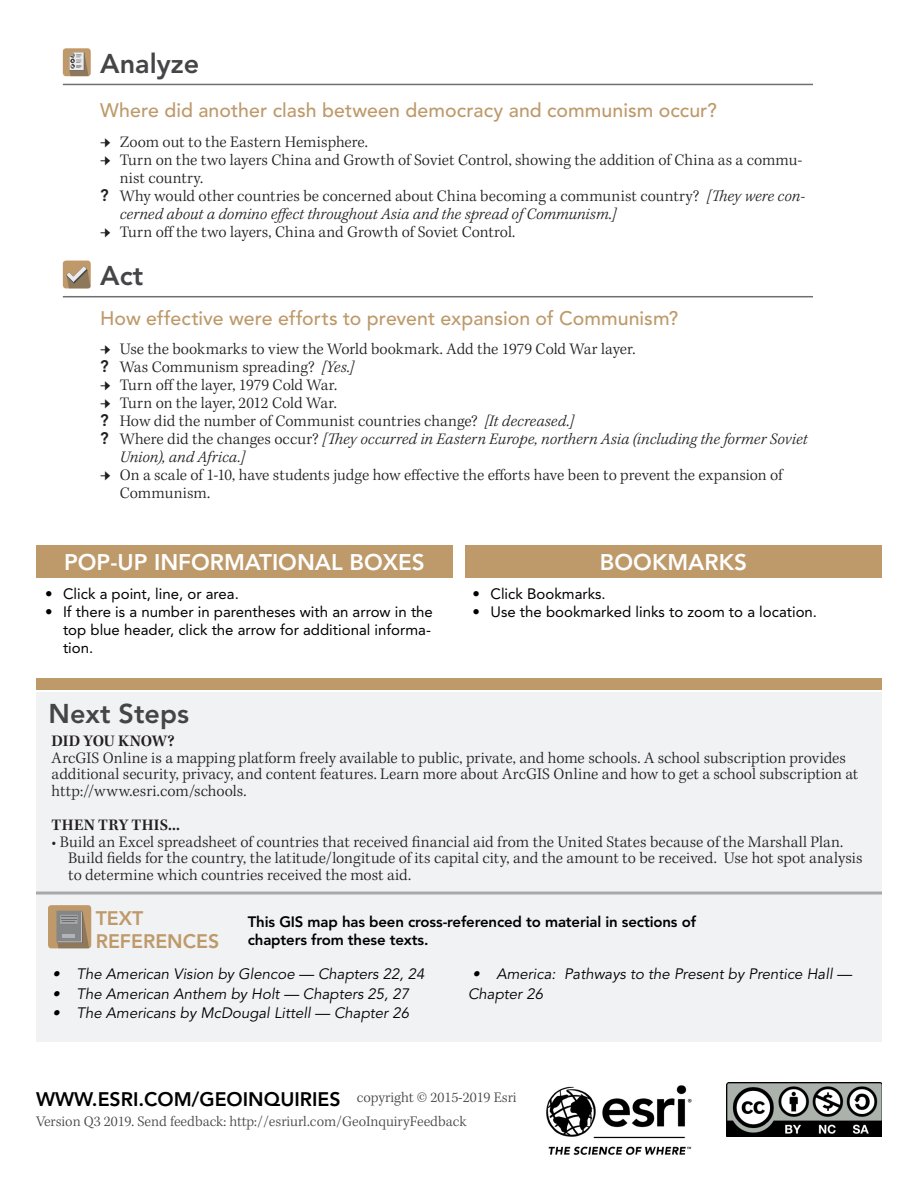
<style>
.page{position:relative;width:918px;height:1188px;background:#fff}
.page>*{position:absolute;margin:0;border:0;box-sizing:border-box;transform-origin:0 0}
.Content_Head{font:800 27px "Avenir LT Std";color:#454548}
.Next_Steps{font:800 27px "Avenir LT Std";color:#454548}
.t1{font:800 22.5px "Avenir LT Std";color:#fff}
.Content_Subhead{font:500 19.5px "Avenir LT Std";letter-spacing:.005em;color:#be996a}
.t2{font:800 19.5px "Avenir LT Std";color:#000}
.t3{font:800 19.5px/23.4px "Avenir LT Std";color:#be996a}
.Kepler_bullet_pp{font:300 16.5px/16.5px "Kepler Std";color:#231f20}
.t4{font:italic 300 16.5px/18px "Kepler Std";letter-spacing:.005em;color:#231f20}
.Kepler_bullet_pp-2{font:600 16.5px "Kepler Std";letter-spacing:.015em;color:#231f20}
.Kepler_bullet_pp-3{font:600 16.5px "Kepler Std";letter-spacing:-.015em;color:#231f20}
.t5{font:15px/18px "Avenir LT Std";color:#000}
.t6{font:italic 15px/19.5px "Avenir LT Std";color:#000}
.Content_Head-2{font:300 15px "Kepler Std";color:#454548}
.Content_Head-3{font:800 15px/18px "Avenir LT Std";letter-spacing:-.01em;color:#000}
.s1{font-family:"Avenir LT Std";font-weight:800;font-style:normal}
.s2{font-style:normal}
.s3{font-family:"Avenir LT Std";font-weight:800}
.s4{font-style:italic}
</style>
<div class="page">
<hr style="left:63px;top:84px;width:750px;height:1px;background:#6d6f70">
<hr style="left:63px;top:296px;width:750px;height:1px;background:#6d6f70">
<div style="left:36px;top:692px;width:846px;height:350px;background:#f1f2f3"></div>
<div style="left:36px;top:678px;width:846px;height:12px;background:#be996a"></div>
<img style="left:546px;top:1085px;width:146px;height:70px">
<img style="left:726px;top:1082px;width:156px;height:55px">
<div style="left:465px;top:545px;width:417px;height:32px;background:#be996a"></div>
<div style="left:36px;top:545px;width:417px;height:32px;background:#be996a"></div>
<div style="left:48px;top:905px;width:43px;height:43px;background:#bf9969;border-radius:3px"></div>
<svg style="left:56px;top:911px;width:33px;height:37px"></svg>
<hr style="left:36px;top:892px;width:846px;height:3px;background:#a8a9ad">
<div style="left:63px;top:48px;width:28px;height:28px;background:#bf9969;border-radius:3px"></div>
<div style="left:63px;top:261px;width:28px;height:27px;background:#bf9969;border-radius:3px"></div>
<svg style="left:69px;top:52px;width:20px;height:24px"></svg>
<svg style="left:66px;top:266px;width:25px;height:22px"></svg>
<p class="Content_Head" style="left:100px;top:48px;width:101px">Analyze</p>
<p class="Content_Subhead" style="left:100px;top:99px;width:618px">Where did another clash between democracy and communism occur?</p>
<p class="Kepler_bullet_pp" style="left:120px;top:134px;width:250px">Zoom out to the Eastern Hemisphere.</p>
<p class="Kepler_bullet_pp" style="left:120px;top:151px;width:684px;line-height:18px">Turn on the two layers China and Growth of Soviet Control, showing the addition of China as a commu&shy;nist country.</p>
<p class="t4" style="left:120px;top:187px;width:687px;text-indent:-20px"><span class="s1">?</span> <span class="s2">Why would other countries be concerned about China becoming a communist country?</span> [They were con&shy;cerned about a domino effect throughout Asia and the spread of Communism.]</p>
<p class="Kepler_bullet_pp" style="left:120px;top:224px;width:397px">Turn off the two layers, China and Growth of Soviet Control.</p>
<p class="Content_Head" style="left:100px;top:260px;width:45px">Act</p>
<p class="Content_Subhead" style="left:100px;top:307px;width:580px">How effective were efforts to prevent expansion of Communism?</p>
<p class="Kepler_bullet_pp" style="left:120px;top:341px;width:517px">Use the bookmarks to view the World bookmark. Add the 1979 Cold War layer.</p>
<p class="Kepler_bullet_pp" style="left:100px;top:359px;width:256px"><span class="s3">?</span> Was Communism spreading? <span class="s4">[Yes.]</span></p>
<p class="Kepler_bullet_pp" style="left:120px;top:377px;width:219px">Turn off the layer, 1979 Cold War.</p>
<p class="Kepler_bullet_pp" style="left:120px;top:395px;width:219px">Turn on the layer, 2012 Cold War.</p>
<p class="Kepler_bullet_pp" style="left:100px;top:413px;width:475px"><span class="s3">?</span> How did the number of Communist countries change? <span class="s4">[It decreased.]</span></p>
<p class="t4" style="left:120px;top:430px;width:689px;text-indent:-20px"><span class="s1">?</span> <span class="s2">Where did the changes occur?</span> [They occurred in Eastern Europe, northern Asia (including the former Soviet<br>Union), and Africa.]</p>
<p class="Kepler_bullet_pp" style="left:120px;top:466px;width:664px;line-height:18px">On a scale of 1-10, have students judge how effective the efforts have been to prevent the expansion of<br>Communism.</p>
<p class="t1" style="left:64px;top:549px;width:362px">POP-UP INFORMATIONAL BOXES</p>
<p class="t1" style="left:600px;top:549px;width:149px">BOOKMARKS</p>
<p class="t5" style="left:45px;top:585px;width:195px">• Click a point, line, or area.</p>
<p class="t5" style="left:63px;top:603px;width:371px;text-indent:-18px">• If there is a number in parentheses with an arrow in the top blue header, click the arrow for additional informa&shy;tion.</p>
<p class="t5" style="left:472px;top:585px;width:135px">• Click Bookmarks.</p>
<p class="t5" style="left:472px;top:603px;width:346px">• Use the bookmarked links to zoom to a location.</p>
<p class="Next_Steps" style="left:49px;top:698px;width:142px">Next Steps</p>
<p class="Kepler_bullet_pp-3" style="left:52px;top:732px;width:124px">DID YOU KNOW?</p>
<p class="Kepler_bullet_pp" style="left:52px;top:750px;width:808px">ArcGIS Online is a mapping platform freely available to public, private, and home schools. A school subscription provides additional security, privacy, and content features. Learn more about ArcGIS Online and how to get a school subscription at http://www.esri.com/schools.</p>
<p class="Kepler_bullet_pp-2" style="left:52px;top:816px;width:130px">THEN TRY THIS...</p>
<p class="Kepler_bullet_pp" style="left:68px;top:834px;width:796px;text-indent:-16px">• Build an Excel spreadsheet of countries that received financial aid from the United States because of the Marshall Plan.<br>Build fields for the country, the latitude/longitude of its capital city, and the amount to be received. Use hot spot analysis to determine which countries received the most aid.</p>
<p class="t3" style="left:96px;top:906px;width:125px">TEXT<br>REFERENCES</p>
<p class="t6" style="left:52px;top:965px;width:373px">• The American Vision by Glencoe — Chapters 22, 24</p>
<p class="t6" style="left:52px;top:984px;width:358px">• The American Anthem by Holt — Chapters 25, 27</p>
<p class="t6" style="left:52px;top:1004px;width:358px">• The Americans by McDougal Littell — Chapter 26</p>
<p class="Content_Head-3" style="left:248px;top:913px;width:450px">This GIS map has been cross-referenced to material in sections of chapters from these texts.</p>
<p class="t6" style="left:468px;top:965px;width:385px;text-indent:4px">• America: Pathways to the Present by Prentice Hall —<br>Chapter 26</p>
<p class="t2" style="left:36px;top:1088px;width:306px">WWW.ESRI.COM/GEOINQUIRIES</p>
<p class="Content_Head-2" style="left:36px;top:1113px;width:432px">Version Q3 2019. Send feedback: http://esriurl.com/GeoInquiryFeedback</p>
<p class="Content_Head-2" style="left:357px;top:1089px;width:161px">copyright © 2015-2019 Esri</p>
</div>
